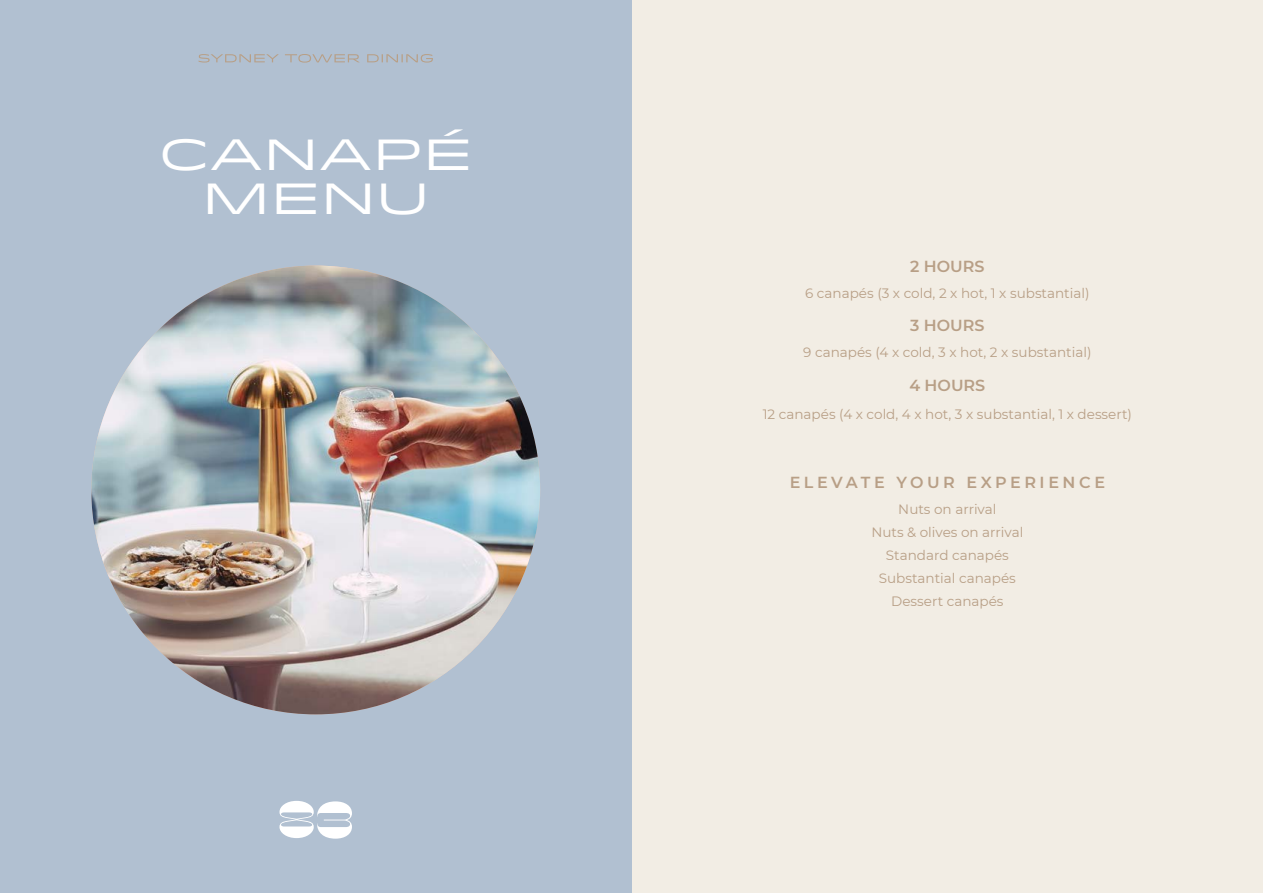
<style>
.page{position:relative;width:1263px;height:893px;background:#fff}
.page>*{position:absolute;margin:0;border:0;box-sizing:border-box;transform-origin:0 0}
.t1{font:43.5px/43.5px "Idlewild";color:#fff;text-align:center}
.t2{font:600 15.9px "Montserrat";letter-spacing:.225em;color:#b89f86}
.t3{font:600 15.9px "Montserrat";letter-spacing:.2em;color:#b89f86}
.t4{font:13.5px/23px "Montserrat";color:#b89f86;text-align:center}
</style>
<div class="page">
<div style="left:631px;top:0;width:632px;height:893px;background:#f2ede4"></div>
<div style="left:0;top:0;width:631px;height:893px;background:#b1c0d1"></div>
<svg style="left:279px;top:801px;width:73px;height:38px"></svg>
<img style="left:91px;top:266px;width:449px;height:448px;border-radius:224px">
<svg style="left:199px;top:54px;width:234px;height:9px"></svg>
<h1 class="t1" style="left:159px;top:131px;width:315px">CANAPÉ<br>MENU</h1>
<p class="t3" style="left:910px;top:255px;width:76px">2 HOURS</p>
<p class="t4" style="left:805px;top:281px;width:286px">6 canapés (3 x cold, 2 x hot, 1 x substantial)</p>
<p class="t3" style="left:910px;top:314px;width:76px">3 HOURS</p>
<p class="t4" style="left:803px;top:340px;width:290px">9 canapés (4 x cold, 3 x hot, 2 x substantial)</p>
<p class="t3" style="left:909px;top:374px;width:77px">4 HOURS</p>
<p class="t4" style="left:763px;top:402px;width:371px">12 canapés (4 x cold, 4 x hot, 3 x substantial, 1 x dessert)</p>
<p class="t2" style="left:790px;top:471px;width:317px">ELEVATE YOUR EXPERIENCE</p>
<p class="t4" style="left:871px;top:497px;width:154px">Nuts on arrival<br>Nuts &amp; olives on arrival<br>Standard canapés<br>Substantial canapés<br>Dessert canapés</p>
</div>
